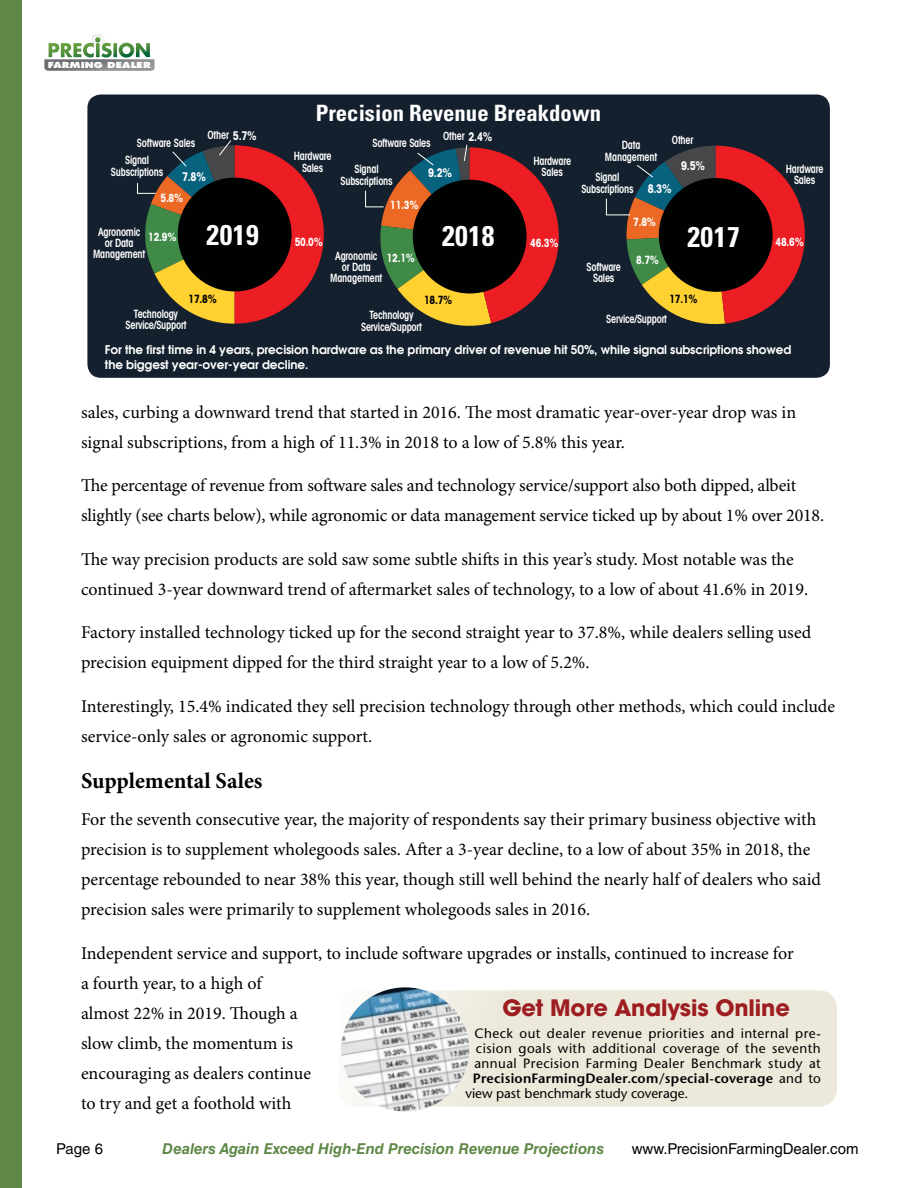
<style>
.page{position:relative;width:918px;height:1188px;background:#fff}
.page>*{position:absolute;margin:0;border:0;box-sizing:border-box;transform-origin:0 0}
.t1{font:700 condensed 28.5px "Univers";letter-spacing:.02em;color:#fff}
.t2{font:700 condensed 22.5px "Univers";color:#fff}
.t3{font:700 22.5px "Avant Garde";letter-spacing:-.005em;color:#9d1d20}
.t4{font:700 22.5px "Minion Pro";color:#000}
.t5{font:18px/30px "Minion Pro";letter-spacing:-.005em;color:#000}
.t6{font:italic 700 15px "Helvetica LT Std";color:#5f8846}
.t7{font:15px "Helvetica LT Std";color:#000}
.t8{font:13.5px "Stone Sans";letter-spacing:.03em;color:#000}
.t9{font:600 13.5px "Stone Sans";letter-spacing:.02em;color:#000}
.t10{font:13.5px "Stone Sans";color:#000}
.t11{font:600 12px/14.4px "Avant Garde";letter-spacing:-.01em;color:#fff}
.t12{font:700 condensed 12px "Avant Garde";color:#fff;scale:.9 1}
.t13{font:600 condensed 11.4px/11.4px "Avant Garde";letter-spacing:-.02em;color:#fff;text-align:center;scale:.9 1}
.t14{font:700 condensed 11.4px "Avant Garde";letter-spacing:-.02em;color:#fff;scale:.9 1}
.t15{font:700 condensed 11.4px "Avant Garde";color:#000;scale:.9 1}
.t16{font:800 8.1px "Futura";color:#fff;scale:1.27 1}
.s1{font-weight:700;font-size:12px}
.s2{font-weight:400}
</style>
<div class="page">
<svg style="left:44px;top:34px;width:111px;height:37px"></svg>
<div style="left:0;top:0;width:22px;height:1188px;background:#5f8846"></div>
<div style="left:87px;top:94px;width:743px;height:284px;background:#14202d;border-radius:14px"></div>
<svg style="left:606px;top:146px;width:199px;height:179px"></svg>
<svg style="left:365px;top:144px;width:194px;height:182px"></svg>
<svg style="left:137px;top:140px;width:187px;height:184px"></svg>
<div style="left:339px;top:990px;width:498px;height:117px;background:#ece8da;border-radius:18px"></div>
<img style="left:341px;top:987px;width:128px;height:125px">
<p class="t16" style="left:48px;top:60px;width:83px">FARMING DEALER</p>
<p class="t13" style="left:137px;top:137px;width:66px">Software Sales</p>
<p class="t13" style="left:208px;top:129px;width:56px">Other <span class="s1">5.7%</span></p>
<p class="t13" style="left:111px;top:154px;width:60px">Signal<br>Subscriptions</p>
<p class="t12" style="left:182px;top:169px;width:28px">7.8%</p>
<p class="t14" style="left:161px;top:190px;width:27px">5.8%</p>
<p class="t2" style="left:316px;top:99px;width:287px">Precision Revenue Breakdown</p>
<p class="t13" style="left:294px;top:150px;width:44px">Hardware<br>Sales</p>
<p class="t13" style="left:372px;top:138px;width:66px">Software Sales</p>
<p class="t13" style="left:443px;top:130px;width:56px">Other <span class="s1">2.4%</span></p>
<p class="t13" style="left:341px;top:164px;width:60px">Signal<br>Subscriptions</p>
<p class="t14" style="left:390px;top:198px;width:33px">11.3%</p>
<p class="t12" style="left:428px;top:165px;width:28px">9.2%</p>
<p class="t13" style="left:533px;top:155px;width:44px">Hardware<br>Sales</p>
<p class="t13" style="left:605px;top:140px;width:60px">Data<br>Management</p>
<p class="t13" style="left:672px;top:134px;width:25px">Other</p>
<p class="t12" style="left:681px;top:158px;width:28px">9.5%</p>
<p class="t13" style="left:581px;top:172px;width:60px">Signal<br>Subscriptions</p>
<p class="t12" style="left:648px;top:181px;width:28px">8.3%</p>
<h1 class="t1" style="left:206px;top:217px;width:54px">2019</h1>
<p class="t13" style="left:93px;top:226px;width:60px">Agronomic or Data<br>Management</p>
<p class="t14" style="left:295px;top:234px;width:33px">50.0%</p>
<p class="t15" style="left:189px;top:291px;width:33px">17.8%</p>
<p class="t14" style="left:148px;top:229px;width:33px">12.9%</p>
<p class="t13" style="left:330px;top:250px;width:60px">Agronomic or Data<br>Management</p>
<p class="t14" style="left:387px;top:250px;width:33px">12.1%</p>
<h1 class="t1" style="left:442px;top:219px;width:54px">2018</h1>
<p class="t15" style="left:424px;top:293px;width:33px">18.7%</p>
<p class="t14" style="left:530px;top:236px;width:33px">46.3%</p>
<p class="t13" style="left:587px;top:261px;width:40px">Software<br>Sales</p>
<p class="t14" style="left:633px;top:215px;width:27px">7.8%</p>
<p class="t14" style="left:636px;top:253px;width:27px">8.7%</p>
<h1 class="t1" style="left:687px;top:219px;width:54px">2017</h1>
<p class="t15" style="left:669px;top:292px;width:33px">17.1%</p>
<p class="t13" style="left:126px;top:308px;width:69px">Technology<br>Service/Support</p>
<p class="t13" style="left:361px;top:309px;width:69px">Technology<br>Service/Support</p>
<p class="t13" style="left:606px;top:313px;width:69px">Service/Support</p>
<p class="t13" style="left:786px;top:163px;width:44px">Hardware<br>Sales</p>
<p class="t14" style="left:776px;top:235px;width:33px">48.6%</p>
<p class="t11" style="left:105px;top:342px;width:688px">For the first time in 4 years, precision hardware as the primary driver of revenue hit 50%, while signal subscriptions showed the biggest year-over-year decline.</p>
<p class="t5" style="left:81px;top:398px;width:717px">sales, curbing a downward trend that started in 2016. The most dramatic year-over-year drop was in signal subscriptions, from a high of 11.3% in 2018 to a low of 5.8% this year.</p>
<p class="t5" style="left:81px;top:471px;width:745px">The percentage of revenue from software sales and technology service/support also both dipped, albeit slightly (see charts below), while agronomic or data management service ticked up by about 1% over 2018.</p>
<p class="t5" style="left:81px;top:545px;width:729px">The way precision products are sold saw some subtle shifts in this year’s study. Most notable was the continued 3-year downward trend of aftermarket sales of technology, to a low of about 41.6% in 2019.</p>
<p class="t5" style="left:81px;top:618px;width:732px">Factory installed technology ticked up for the second straight year to 37.8%, while dealers selling used precision equipment dipped for the third straight year to a low of 5.2%.</p>
<p class="t5" style="left:81px;top:692px;width:756px">Interestingly, 15.4% indicated they sell precision technology through other methods, which could include service-only sales or agronomic support.</p>
<p class="t4" style="left:81px;top:768px;width:183px">Supplemental Sales</p>
<p class="t5" style="left:81px;top:805px;width:742px">For the seventh consecutive year, the majority of respondents say their primary business objective with precision is to supplement wholegoods sales. After a 3-year decline, to a low of about 35% in 2018, the percentage rebounded to near 38% this year, though still well behind the nearly half of dealers who said precision sales were primarily to supplement wholegoods sales in 2016.</p>
<p class="t5" style="left:81px;top:939px;width:714px">Independent service and support, to include software upgrades or installs, continued to increase for a fourth year, to a high of<br>almost 22% in 2019. Though a<br>slow climb, the momentum is<br>encouraging as dealers continue<br>to try and get a foothold with</p>
<p class="t3" style="left:502px;top:993px;width:289px">Get More Analysis Online</p>
<p class="t8" style="left:474px;top:1025px;width:348px">Check out dealer revenue priorities and internal pre-</p>
<p class="t8" style="left:476px;top:1040px;width:346px">cision goals with additional coverage of the seventh</p>
<p class="t8" style="left:474px;top:1055px;width:348px">annual Precision Farming Dealer Benchmark study at</p>
<p class="t9" style="left:473px;top:1070px;width:349px">PrecisionFarmingDealer.com/special-coverage <span class="s2">and to</span></p>
<p class="t10" style="left:465px;top:1085px;width:224px">view past benchmark study coverage.</p>
<p class="t7" style="left:56px;top:1141px;width:48px">Page 6</p>
<p class="t6" style="left:162px;top:1140px;width:443px">Dealers Again Exceed High-End Precision Revenue Projections</p>
<p class="t7" style="left:632px;top:1141px;width:228px">www.PrecisionFarmingDealer.com</p>
</div>
